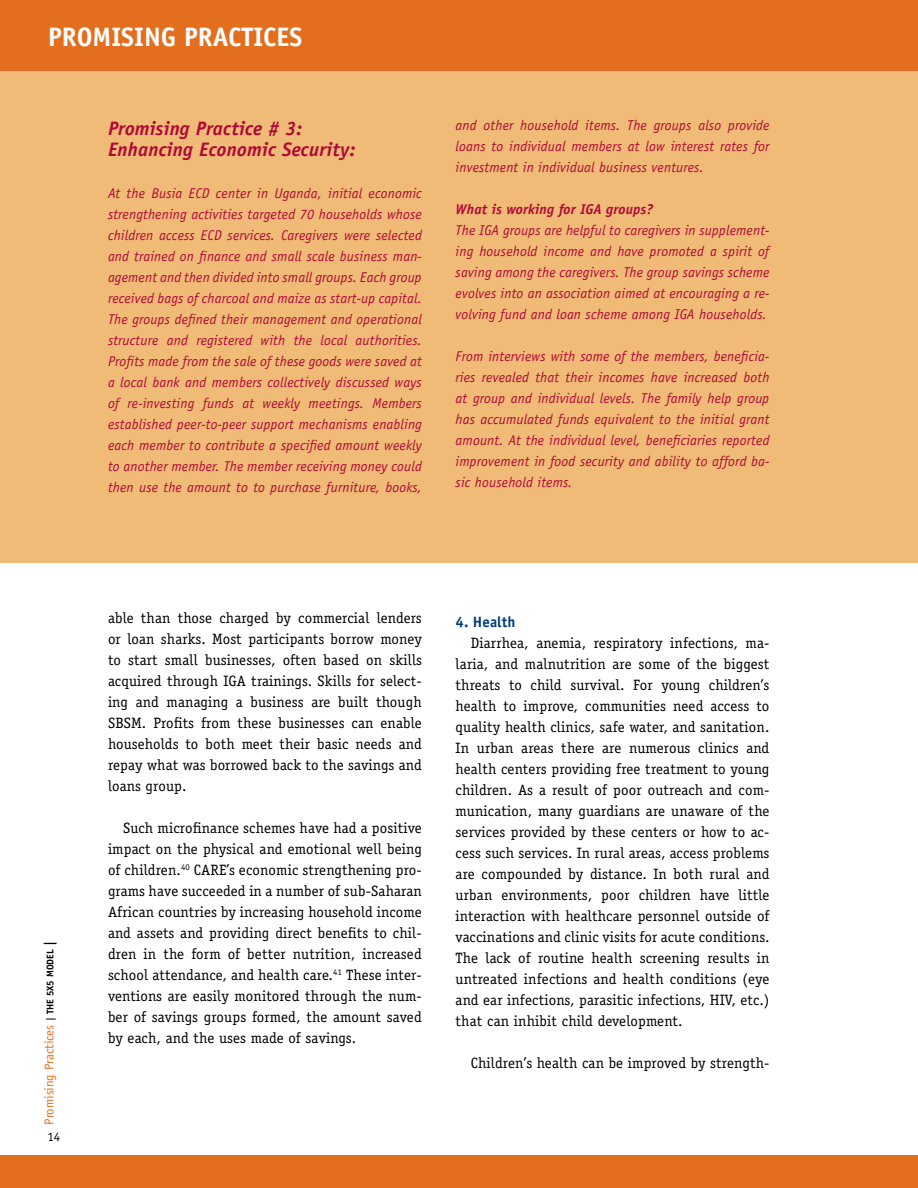
<style>
.page{position:relative;width:918px;height:1188px;background:#fff}
.page>*{position:absolute;margin:0;border:0;box-sizing:border-box;transform-origin:0 0}
.t1{font:700 26.7px "Officina Sans";color:#fff}
.t2{font:italic 700 19.5px/21px "Officina Sans";letter-spacing:.01em;color:#b20838}
.t3{font:15px/21px "Officina Serif";letter-spacing:.01em;color:#000;text-align:justify}
.t4{font:700 15px "Officina Sans";letter-spacing:.005em;color:#003d78}
.t5{font:italic 14.25px/21px "Officina Sans";letter-spacing:.01em;color:#b20838;text-align:justify}
.t6{font:italic 700 14.25px "Officina Sans";letter-spacing:.01em;color:#b20838}
.t7{font:12.75px "Officina Sans";color:#e36f1e}
.t8{font:12.75px "Officina Sans";color:#000}
.s1{font-weight:700;font-size:9.75px;color:#000}
.s2{font-weight:700;color:#000}
</style>
<div class="page">
<div style="left:0;top:1155px;width:918px;height:33px;background:#e36f1e"></div>
<div style="left:0;top:0;width:918px;height:72px;background:#e36f1e"></div>
<div style="left:0;top:71px;width:918px;height:491px;background:#efbb76"></div>
<h1 class="t1" style="left:48px;top:20px;width:256px">PROMISING PRACTICES</h1>
<h2 class="t2" style="left:108px;top:117px;width:249px">Promising Practice # 3:<br>Enhancing Economic Security:</h2>
<p class="t5" style="left:108px;top:182px;width:315px">At the Busia ECD center in Uganda, initial economic strengthening activities targeted 70 households whose children access ECD services. Caregivers were selected and trained on finance and small scale business man&shy;agement and then divided into small groups. Each group received bags of charcoal and maize as start-up capital.<br>The groups defined their management and operational structure and registered with the local authorities.<br>Profits made from the sale of these goods were saved at a local bank and members collectively discussed ways of re-investing funds at weekly meetings. Members established peer-to-peer support mechanisms enabling each member to contribute a specified amount weekly to another member. The member receiving money could then use the amount to to purchase furniture, books,</p>
<p class="t5" style="left:456px;top:115px;width:315px">and other household items. The groups also provide loans to individual members at low interest rates for investment in individual business ventures.</p>
<p class="t6" style="left:456px;top:201px;width:199px">What is working for IGA groups?</p>
<p class="t5" style="left:456px;top:220px;width:315px">The IGA groups are helpful to caregivers in supplement&shy;ing household income and have promoted a spirit of saving among the caregivers. The group savings scheme evolves into an association aimed at encouraging a re&shy;volving fund and loan scheme among IGA households.</p>
<p class="t5" style="left:456px;top:346px;width:315px">From interviews with some of the members, beneficia&shy;ries revealed that their incomes have increased both at group and individual levels. The family help group has accumulated funds equivalent to the initial grant amount. At the individual level, beneficiaries reported improvement in food security and ability to afford ba&shy;sic household items.</p>
<p class="t7" style="left:42px;top:1125px;width:185px;rotate:-90deg">Promising Practices <span class="s1">| THE 5X5 MODEL</span> <span class="s2">|</span></p>
<p class="t8" style="left:48px;top:1129px;width:7px">14</p>
<p class="t3" style="left:108px;top:607px;width:315px">able than those charged by commercial lenders or loan sharks. Most participants borrow money to start small businesses, often based on skills acquired through IGA trainings. Skills for select&shy;ing and managing a business are built though SBSM. Profits from these businesses can enable households to both meet their basic needs and repay what was borrowed back to the savings and loans group.</p>
<p class="t3" style="left:108px;top:817px;width:315px;text-indent:15px">Such microfinance schemes have had a positive impact on the physical and emotional well being of children.<sup>40</sup> CARE’s economic strengthening pro&shy;grams have succeeded in a number of sub-Saharan African countries by increasing household income and assets and providing direct benefits to chil&shy;dren in the form of better nutrition, increased school attendance, and health care.<sup>41</sup> These inter&shy;ventions are easily monitored through the num&shy;ber of savings groups formed, the amount saved by each, and the uses made of savings.</p>
<p class="t4" style="left:456px;top:613px;width:61px">4. Health</p>
<p class="t3" style="left:456px;top:633px;width:315px;text-indent:15px">Diarrhea, anemia, respiratory infections, ma&shy;laria, and malnutrition are some of the biggest threats to child survival. For young children’s health to improve, communities need access to quality health clinics, safe water, and sanitation.<br>In urban areas there are numerous clinics and health centers providing free treatment to young children. As a result of poor outreach and com&shy;munication, many guardians are unaware of the services provided by these centers or how to ac&shy;cess such services. In rural areas, access problems are compounded by distance. In both rural and urban environments, poor children have little interaction with healthcare personnel outside of vaccinations and clinic visits for acute conditions.<br>The lack of routine health screening results in untreated infections and health conditions (eye and ear infections, parasitic infections, HIV, etc.) that can inhibit child development.</p>
<p class="t3" style="left:471px;top:1053px;width:300px">Children’s health can be improved by strength-</p>
</div>
